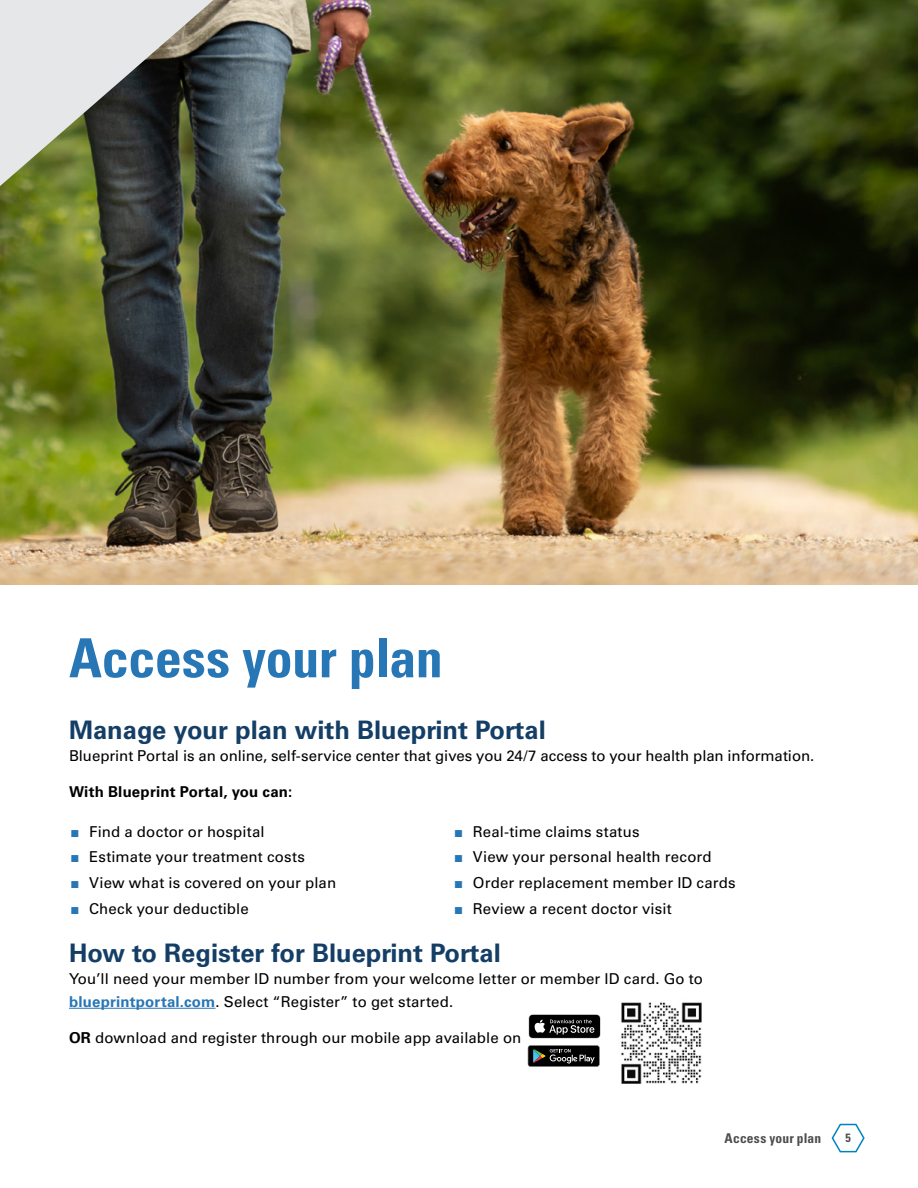
<style>
.page{position:relative;width:918px;height:1188px;background:#fff}
.page>*{position:absolute;margin:0;border:0;box-sizing:border-box;transform-origin:0 0}
.t1{font:700 condensed 54px "Univers LT Std";letter-spacing:-.01em;color:#2776b5}
.subhead1{font:700 25.5px "Univers LT Std";color:#143e66}
.t2{font:15px/22.5px "Univers LT Std";letter-spacing:.005em;color:#000}
.t3{font:700 15px "Univers LT Std";letter-spacing:.015em;color:#000}
.Footer_-_right{font:700 condensed 13.5px "Univers LT Std";letter-spacing:.01em;color:#4d4d4f}
.t4{font:700 condensed 12px "Univers LT Std";color:#4d4d4f}
.s1{font-family:"Arial Narrow";color:#2776b5}
.s2{font-weight:700;color:#2776b5}
.s3{font-weight:700}
</style>
<div class="page">
<svg style="left:831px;top:1123px;width:34px;height:30px"></svg>
<img style="left:0;top:0;width:918px;height:584px">
<svg style="left:0;top:0;width:213px;height:186px;background:#92948c"></svg>
<hr style="left:69px;top:1008px;width:147px;height:1px;background:#2776b5">
<svg style="left:528px;top:1045px;width:72px;height:22px;background:#2c2f2e"></svg>
<svg style="left:529px;top:1014px;width:72px;height:24px;background:#333"></svg>
<img style="left:621px;top:1002px;width:81px;height:82px">
<p class="t1" style="left:69px;top:625px;width:375px">Access your plan</p>
<p class="subhead1" style="left:69px;top:715px;width:478px">Manage your plan with Blueprint Portal</p>
<p class="t2" style="left:69px;top:745px;width:747px">Blueprint Portal is an online, self-service center that gives you 24/7 access to your health plan information.</p>
<p class="t3" style="left:69px;top:783px;width:225px">With Blueprint Portal, you can:</p>
<p class="t2" style="left:71px;top:820px;width:195px"><span class="s1">■</span> Find a doctor or hospital</p>
<p class="t2" style="left:71px;top:846px;width:235px"><span class="s1">■</span> Estimate your treatment costs</p>
<p class="t2" style="left:71px;top:871px;width:266px"><span class="s1">■</span> View what is covered on your plan</p>
<p class="t2" style="left:71px;top:897px;width:179px"><span class="s1">■</span> Check your deductible</p>
<p class="t2" style="left:455px;top:820px;width:186px"><span class="s1">■</span> Real-time claims status</p>
<p class="t2" style="left:455px;top:846px;width:258px"><span class="s1">■</span> View your personal health record</p>
<p class="t2" style="left:455px;top:871px;width:282px"><span class="s1">■</span> Order replacement member ID cards</p>
<p class="t2" style="left:455px;top:897px;width:218px"><span class="s1">■</span> Review a recent doctor visit</p>
<p class="subhead1" style="left:69px;top:938px;width:433px">How to Register for Blueprint Portal</p>
<p class="t2" style="left:69px;top:968px;width:636px">You’ll need your member ID number from your welcome letter or member ID card. Go to <span class="s2">blueprintportal.com</span>. Select “Register” to get started.</p>
<p class="t2" style="left:69px;top:1026px;width:454px"><span class="s3">OR</span> download and register through our mobile app available on</p>
<p class="Footer_-_right" style="left:725px;top:1130px;width:98px">Access your plan</p>
<p class="t4" style="left:845px;top:1131px;width:7px">5</p>
</div>
